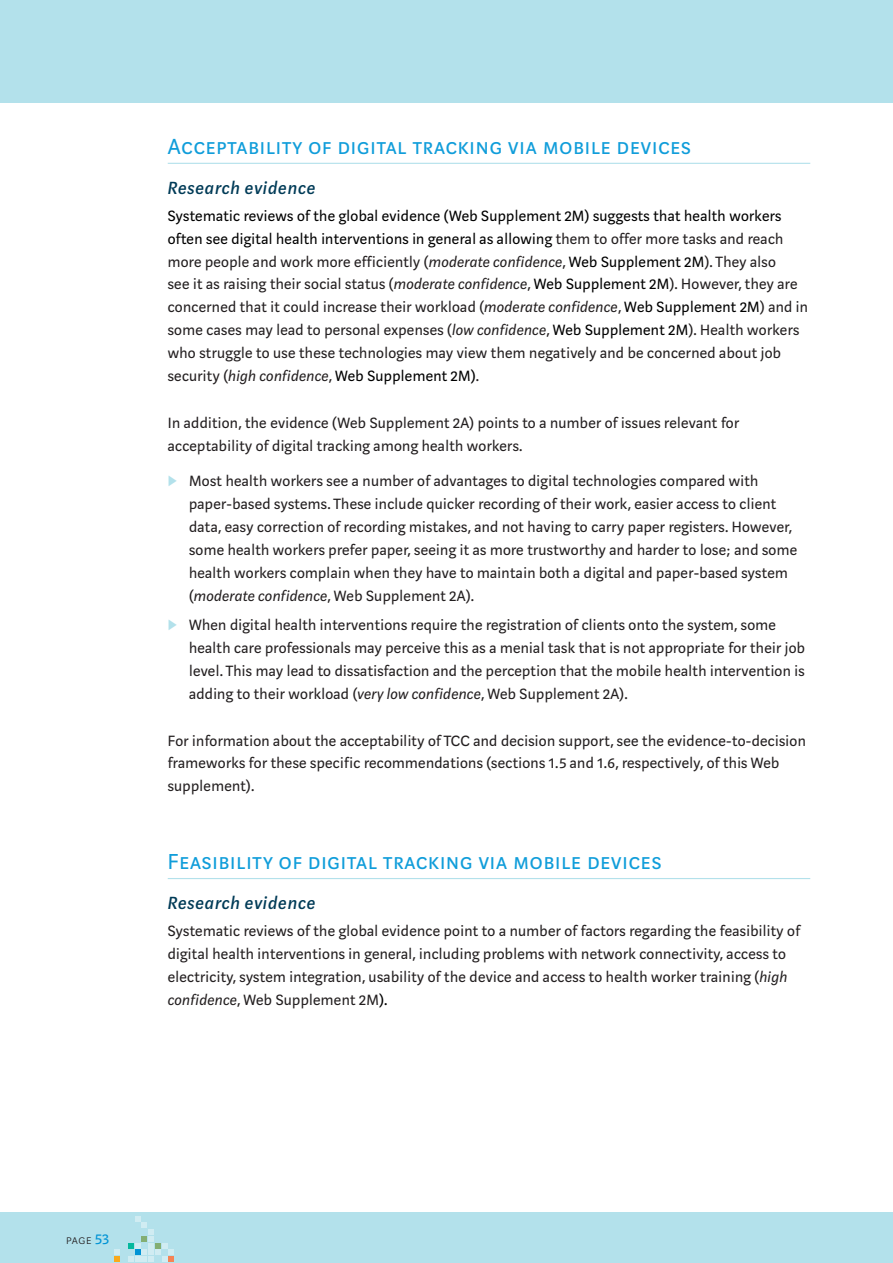
<style>
.page{position:relative;width:893px;height:1263px;background:#fff}
.page>*{position:absolute;margin:0;border:0;box-sizing:border-box;transform-origin:0 0}
.B_Head{font:24px "Marat Sans Regular Small Caps";letter-spacing:.04em;color:#109dda}
.C_Head{font:italic 500 19.5px "Marat Sans";letter-spacing:.05em;color:#003b57}
.BODY_Text_Main_Part{font:16.5px/22.8px "Marat Sans";letter-spacing:.02em;color:#231f20}
.t1{font:13.5px "Marat Sans Extralight Small Caps";color:#231f20}
.s1{color:#000}
.s2{font-style:italic}
.s3{font-family:"Marat Sans";font-size:16.5px;color:#0093d5}
</style>
<div class="page">
<div style="left:0;top:1212px;width:893px;height:51px;background:#b3e1eb"></div>
<div style="left:0;top:0;width:893px;height:102px;background:#b3e1eb"></div>
<svg style="left:114px;top:1216px;width:60px;height:46px"></svg>
<hr style="left:168px;top:163px;width:642px;height:1px;background:#b3e1eb">
<hr style="left:168px;top:878px;width:642px;height:1px;background:#b3e1eb">
<p class="B_Head" style="left:168px;top:134px;width:525px">Acceptability of digital tracking via mobile devices</p>
<p class="C_Head" style="left:168px;top:177px;width:149px">Research evidence</p>
<p class="BODY_Text_Main_Part" style="left:168px;top:205px;width:642px"><span class="s1">Systematic reviews of the global evidence (Web Supplement 2M) suggests that health workers often see digital health interventions in general as allowing</span> them to offer more tasks and reach more people and work more efficiently (<span class="s2">moderate confidence</span>, <span class="s1">Web Supplement 2M</span>). They also<br>see it as raising their social status (<span class="s2">moderate confidence</span>, <span class="s1">Web Supplement 2M</span>). However, they are concerned that it could increase their workload (<span class="s2">moderate confidence</span>, <span class="s1">Web Supplement 2M</span>) and in some cases may lead to personal expenses (<span class="s2">low confidence</span>, <span class="s1">Web Supplement 2M</span>). Health workers who struggle to use these technologies may view them negatively and be concerned about job security (<span class="s2">high confidence</span>, <span class="s1">Web Supplement 2M)</span>.</p>
<p class="BODY_Text_Main_Part" style="left:168px;top:412px;width:573px">In addition, the evidence (Web Supplement 2A) points to a number of issues relevant for acceptability of digital tracking among health workers.</p>
<p class="BODY_Text_Main_Part" style="left:189px;top:470px;width:610px">Most health workers see a number of advantages to digital technologies compared with paper-based systems. These include quicker recording of their work, easier access to client data, easy correction of recording mistakes, and not having to carry paper registers. However, some health workers prefer paper, seeing it as more trustworthy and harder to lose; and some health workers complain when they have to maintain both a digital and paper-based system (<span class="s2">moderate confidence</span>, Web Supplement 2A).</p>
<p class="BODY_Text_Main_Part" style="left:189px;top:614px;width:617px">When digital health interventions require the registration of clients onto the system, some health care professionals may perceive this as a menial task that is not appropriate for their job level. This may lead to dissatisfaction and the perception that the mobile health intervention is adding to their workload (<span class="s2">very low confidence</span>, Web Supplement 2A).</p>
<p class="BODY_Text_Main_Part" style="left:168px;top:729px;width:640px">For information about the acceptability of TCC and decision support, see the evidence-to-decision frameworks for these specific recommendations (sections 1.5 and 1.6, respectively, of this Web supplement).</p>
<p class="B_Head" style="left:168px;top:849px;width:495px">Feasibility of digital tracking via mobile devices</p>
<p class="C_Head" style="left:168px;top:892px;width:149px">Research evidence</p>
<p class="BODY_Text_Main_Part" style="left:168px;top:920px;width:634px">Systematic reviews of the global evidence point to a number of factors regarding the feasibility of digital health interventions in general, including problems with network connectivity, access to electricity, system integration, usability of the device and access to health worker training (<span class="s2">high confidence</span>, Web Supplement 2M<span class="s1">).</span></p>
<p class="t1" style="left:66px;top:1232px;width:45px">page <span class="s3">53</span></p>
</div>
